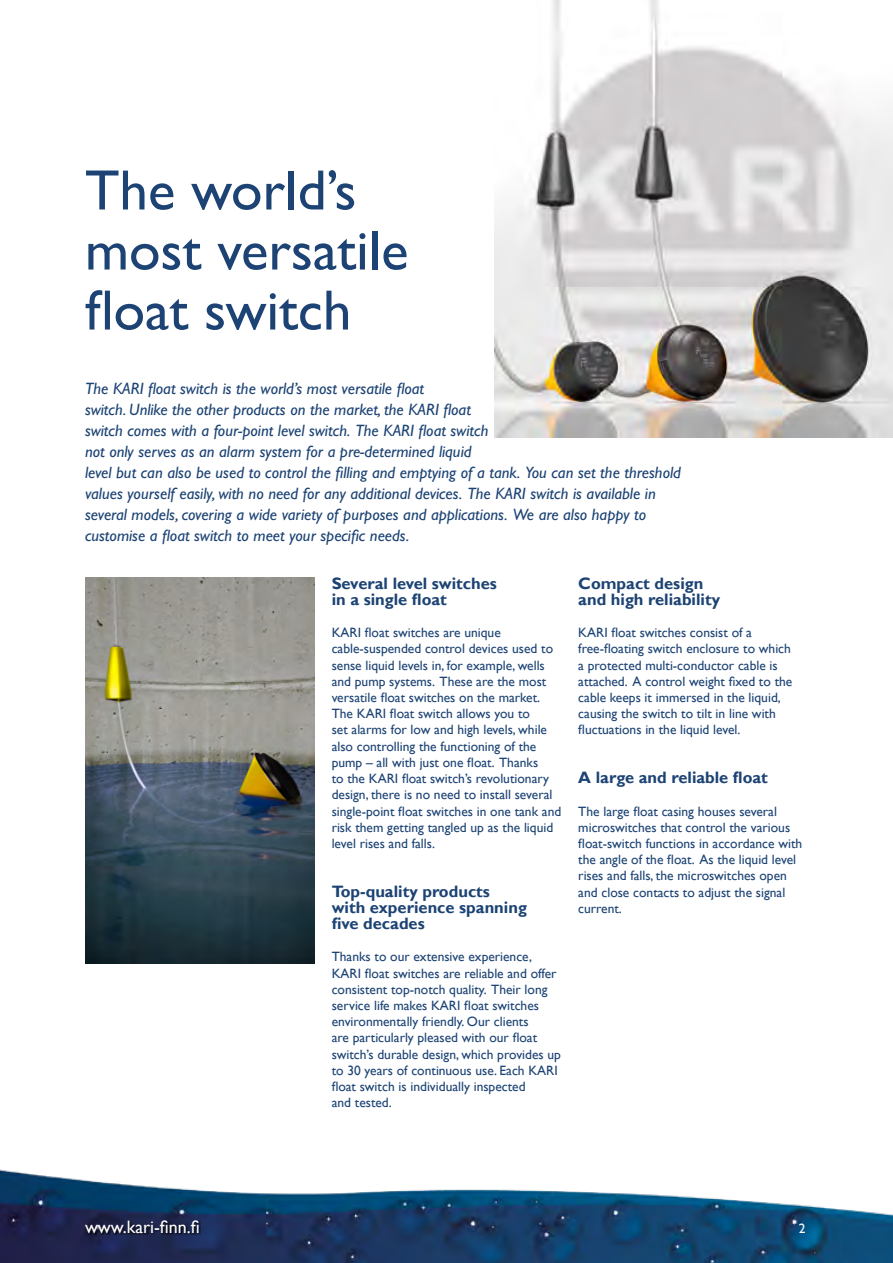
<style>
.page{position:relative;width:893px;height:1263px;background:#fff}
.page>*{position:absolute;margin:0;border:0;box-sizing:border-box;transform-origin:0 0}
.t1{font:57px/60px "Gill Sans";color:#1c4374}
.t2{font:18px "Gill Sans";color:#fff}
.t3{font:italic 16.5px/21px "Gill Sans Std";color:#1c4374}
.t4{font:700 16.5px/16.2px "Gill Sans";color:#1c4374}
.t5{font:13.5px/16.2px "Gill Sans";color:#1c4374}
.t6{font:13.5px "Gill Sans";color:#fff}
</style>
<div class="page">
<img style="left:0;top:1169px;width:893px;height:94px">
<img style="left:494px;top:0;width:399px;height:437px">
<img style="left:85px;top:578px;width:230px;height:385px">
<div style="left:85px;top:1220px;width:116px;height:15px;background:#000;opacity:.85"></div>
<h1 class="t1" style="left:85px;top:161px;width:325px">The world’s most versatile float switch</h1>
<p class="t3" style="left:85px;top:378px;width:597px">The KARI float switch is the world’s most versatile float<br>switch. Unlike the other products on the market, the KARI float<br>switch comes with a four-point level switch. The KARI float switch<br>not only serves as an alarm system for a pre-determined liquid<br>level but can also be used to control the filling and emptying of a tank. You can set the threshold values yourself easily, with no need for any additional devices. The KARI switch is available in several models, covering a wide variety of purposes and applications. We are also happy to customise a float switch to meet your specific needs.</p>
<p class="t4" style="left:578px;top:575px;width:143px">Compact design and high reliability</p>
<p class="t5" style="left:578px;top:625px;width:216px">KARI float switches consist of a free-floating switch enclosure to which a protected multi-conductor cable is attached. A control weight fixed to the cable keeps it immersed in the liquid, causing the switch to tilt in line with fluctuations in the liquid level.</p>
<p class="t4" style="left:578px;top:770px;width:191px">A large and reliable float</p>
<p class="t5" style="left:578px;top:803px;width:225px">The large float casing houses several microswitches that control the various float-switch functions in accordance with the angle of the float. As the liquid level rises and falls, the microswitches open and close contacts to adjust the signal current.</p>
<p class="t4" style="left:332px;top:575px;width:167px">Several level switches in a single float</p>
<p class="t5" style="left:332px;top:625px;width:231px">KARI float switches are unique cable-suspended control devices used to sense liquid levels in, for example, wells and pump systems. These are the most versatile float switches on the market.<br>The KARI float switch allows you to<br>set alarms for low and high levels, while also controlling the functioning of the pump – all with just one float. Thanks<br>to the KARI float switch’s revolutionary design, there is no need to install several single-point float switches in one tank and risk them getting tangled up as the liquid level rises and falls.</p>
<p class="t4" style="left:332px;top:883px;width:197px">Top-quality products with experience spanning five decades</p>
<p class="t5" style="left:332px;top:949px;width:231px">Thanks to our extensive experience, KARI float switches are reliable and offer consistent top-notch quality. Their long service life makes KARI float switches environmentally friendly. Our clients<br>are particularly pleased with our float switch’s durable design, which provides up to 30 years of continuous use. Each KARI float switch is individually inspected<br>and tested.</p>
<h2 class="t2" style="left:85px;top:1217px;width:116px">www.kari-finn.fi</h2>
<p class="t6" style="left:799px;top:1221px;width:8px">2</p>
</div>
